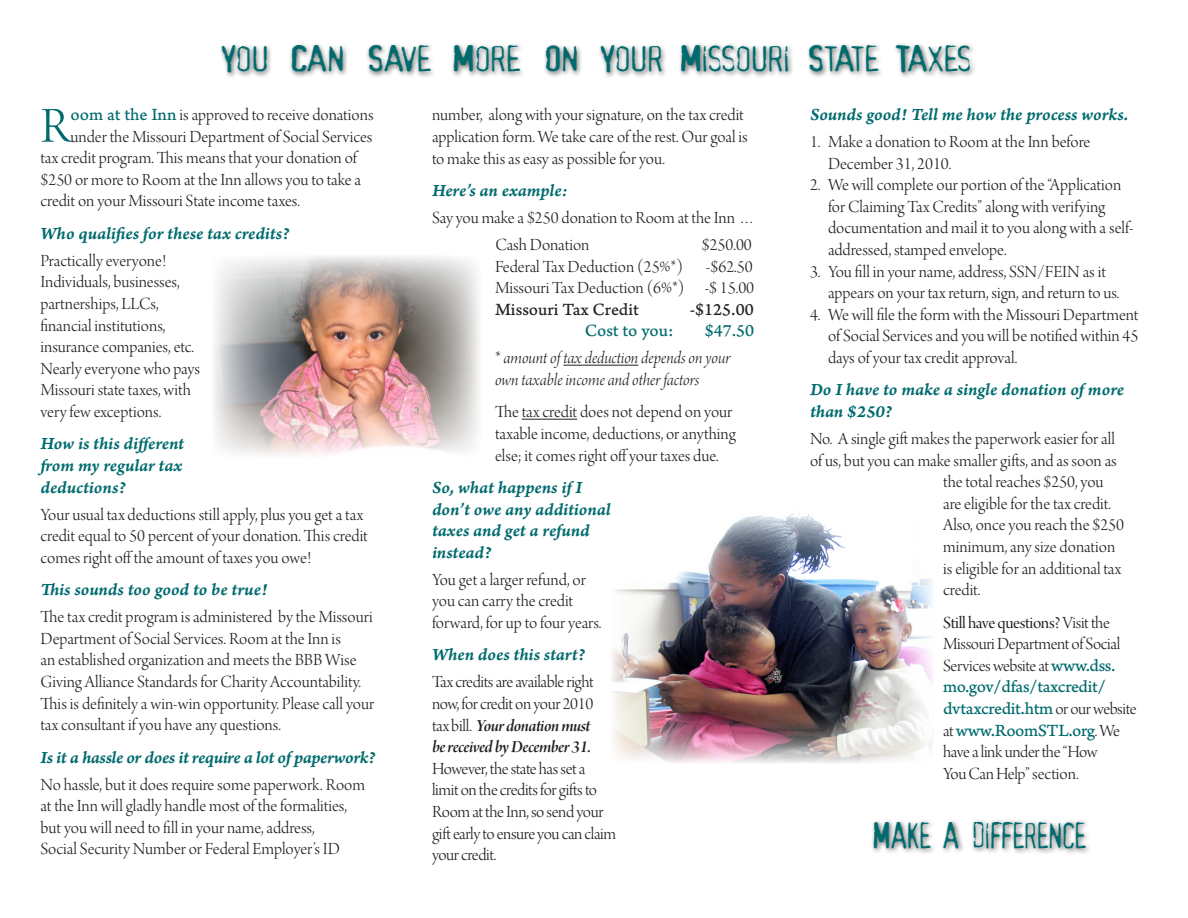
<style>
.page{position:relative;width:1188px;height:918px;background:#fff}
.page>*{position:absolute;margin:0;border:0;box-sizing:border-box;transform-origin:0 0}
.t1{font:53.1px "Arno Pro Light Display";color:#006b6e}
.t2{font:36px "Abuse Lite";letter-spacing:-.035em;color:#006b6e;scale:1.25 1}
.t3{font:36px "Abuse Lite";letter-spacing:-.035em;color:#006b6e}
.t4{font:18px/21.6px "Arno Pro Light Display";color:#231f20}
.t5{font:18px/21.6px "Arno Pro Light Display";letter-spacing:-.02em;color:#231f20}
.t6{font:18px/21.6px "Arno Pro Smbd Italic Caption";letter-spacing:-.005em;color:#006b6e}
.t7{font:18px/21.6px "Arno Pro Light Italic Display";letter-spacing:-.005em;color:#231f20}
.t8{font:18px "Arno Pro Smbd Italic Caption";letter-spacing:-.025em;color:#006b6e}
.t9{font:18px "Arno Pro Caption";color:#231f20}
.t10{font:18px "Arno Pro Caption";letter-spacing:-.005em;color:#006b6e}
.s1{font-family:"Arno Pro Caption";color:#006b6e}
.s2{font-family:"Arno Pro Light Display"}
.s3{font-family:"Arno Pro Smbd Italic Display"}
.s4{font-family:"Arno Pro Display"}
</style>
<div class="page">
<hr style="left:563px;top:365px;width:75px;height:1px;background:#231f20">
<hr style="left:522px;top:419px;width:55px;height:1px;background:#231f20">
<div style="left:219px;top:42px;width:757px;height:37px;background:#231f20;opacity:.7"></div>
<img style="left:214px;top:256px;width:265px;height:199px">
<div style="left:870px;top:818px;width:221px;height:36px;background:#231f20;opacity:.7"></div>
<img style="left:612px;top:513px;width:321px;height:250px">
<p class="t2" style="left:219px;top:39px;width:601px">YOU CAN SAVE MORE ON YOUR MISSOURI STATE TAXES</p>
<p class="t1" style="left:40px;top:97px;width:32px">R</p>
<p class="t4" style="left:71px;top:105px;width:305px"><span class="s1">oom at the Inn</span> is approved to receive donations</p>
<p class="t4" style="left:71px;top:127px;width:303px">under the Missouri Department of Social Services</p>
<p class="t4" style="left:40px;top:148px;width:318px">tax credit program. This means that your donation of</p>
<p class="t4" style="left:40px;top:170px;width:322px">$250 or more to Room at the Inn allows you to take a</p>
<p class="t4" style="left:40px;top:192px;width:261px">credit on your Missouri State income taxes.</p>
<p class="t6" style="left:40px;top:223px;width:251px">Who qualifies for these tax credits?</p>
<p class="t4" style="left:40px;top:251px;width:161px">Practically everyone!<br>Individuals, businesses, partnerships, LLCs, financial institutions, insurance companies, etc.<br>Nearly everyone who pays<br>Missouri state taxes, with very few exceptions.</p>
<p class="t6" style="left:40px;top:434px;width:145px;text-align:justify">How is this different from my regular tax deductions?</p>
<p class="t4" style="left:40px;top:505px;width:329px">Your usual tax deductions still apply, plus you get a tax credit equal to 50 percent of your donation. This credit comes right off the amount of taxes you owe!</p>
<p class="t6" style="left:40px;top:579px;width:228px">This sounds too good to be true!</p>
<p class="t4" style="left:40px;top:607px;width:335px">The tax credit program is administered by the Missouri Department of Social Services. Room at the Inn is<br>an established organization and meets the BBB Wise Giving Alliance Standards for Charity Accountability.<br>This is definitely a win-win opportunity. Please call your tax consultant if you have any questions.</p>
<p class="t8" style="left:40px;top:746px;width:337px">Is it a hassle or does it require a lot of paperwork?</p>
<p class="t4" style="left:40px;top:775px;width:326px">No hassle, but it does require some paperwork. Room at the Inn will gladly handle most of the formalities, but you will need to fill in your name, address,<br>Social Security Number or Federal Employer’s ID</p>
<p class="t4" style="left:432px;top:105px;width:317px">number, along with your signature, on the tax credit application form. We take care of the rest. Our goal is to make this as easy as possible for you.</p>
<p class="t6" style="left:432px;top:180px;width:137px">Here’s an example:</p>
<p class="t4" style="left:432px;top:208px;width:325px">Say you make a $250 donation to Room at the Inn …</p>
<p class="t4" style="left:495px;top:235px;width:96px">Cash Donation</p>
<p class="t4" style="left:702px;top:235px;width:52px">$250.00</p>
<p class="t4" style="left:495px;top:257px;width:189px">Federal Tax Deduction (25%*)</p>
<p class="t4" style="left:706px;top:257px;width:48px">-$62.50</p>
<p class="t4" style="left:495px;top:278px;width:261px">Missouri Tax Deduction (6%*) -$ 15.00</p>
<p class="t9" style="left:495px;top:299px;width:145px">Missouri Tax Credit</p>
<p class="t9" style="left:690px;top:299px;width:66px">-$125.00</p>
<p class="t10" style="left:585px;top:320px;width:90px">Cost to you:</p>
<p class="t10" style="left:705px;top:320px;width:51px">$47.50</p>
<p class="t7" style="left:495px;top:348px;width:237px"><span class="s2">*</span> amount of tax deduction depends on your own taxable income and other factors</p>
<p class="t4" style="left:495px;top:402px;width:242px">The tax credit does not depend on your taxable income, deductions, or anything else; it comes right off your taxes due.</p>
<p class="t6" style="left:432px;top:477px;width:180px">So, what happens if I don’t owe any additional taxes and get a refund instead?</p>
<p class="t4" style="left:432px;top:570px;width:171px">You get a larger refund, or you can carry the credit forward, for up to four years.</p>
<p class="t6" style="left:432px;top:645px;width:155px">When does this start?</p>
<p class="t5" style="left:432px;top:672px;width:186px">Tax credits are available right now, for credit on your 2010<br>tax bill. <span class="s3">Your donation must<br>be received by December 31.<br></span>However, the state has set a limit on the credits for gifts to<br>Room at the Inn, so send your gift early to ensure you can claim</p>
<p class="t5" style="left:432px;top:845px;width:66px">your credit.</p>
<p class="t6" style="left:810px;top:104px;width:320px">Sounds good! Tell me how the process works.</p>
<p class="t4" style="left:810px;top:132px;width:282px">1. Make a donation to Room at the Inn before</p>
<p class="t4" style="left:828px;top:154px;width:125px">December 31, 2010.</p>
<p class="t4" style="left:828px;top:175px;width:307px;text-indent:-18px">2. We will complete our portion of the “Application for Claiming Tax Credits” along with verifying documentation and mail it to you along with a self&shy;addressed, stamped envelope.</p>
<p class="t4" style="left:828px;top:262px;width:293px;text-indent:-18px">3. You fill in your name, address, SSN/FEIN as it appears on your tax return, sign, and return to us.</p>
<p class="t4" style="left:828px;top:305px;width:312px;text-align:justify;text-indent:-18px">4. We will file the form with the Missouri Department of Social Services and you will be notified within 45 days of your tax credit approval.</p>
<p class="t6" style="left:810px;top:380px;width:316px">Do I have to make a single donation of more than $250?</p>
<p class="t4" style="left:810px;top:429px;width:307px">No. A single gift makes the paperwork easier for all</p>
<p class="t4" style="left:810px;top:451px;width:308px">of us, but you can make smaller gifts, and as soon as</p>
<p class="t4" style="left:943px;top:472px;width:162px">the total reaches $250, you</p>
<p class="t4" style="left:943px;top:494px;width:169px">are eligible for the tax credit.</p>
<p class="t4" style="left:943px;top:516px;width:182px">Also, once you reach the $250</p>
<p class="t4" style="left:943px;top:537px;width:174px">minimum, any size donation</p>
<p class="t4" style="left:943px;top:559px;width:180px">is eligible for an additional tax</p>
<p class="t4" style="left:943px;top:580px;width:39px">credit.</p>
<p class="t5" style="left:943px;top:613px;width:195px"><span class="s4">Still have questions?</span> Visit the<br>Missouri Department of Social<br>Services website at <span class="s1">www.dss. mo.gov/dfas/taxcredit/ dvtaxcredit.htm</span> or our website at <span class="s1">www.RoomSTL.org</span>. We have a link under the “How</p>
<p class="t4" style="left:943px;top:764px;width:137px">You Can Help” section.</p>
<p class="t3" style="left:873px;top:815px;width:214px">MAKE A DIFFERENCE</p>
</div>
